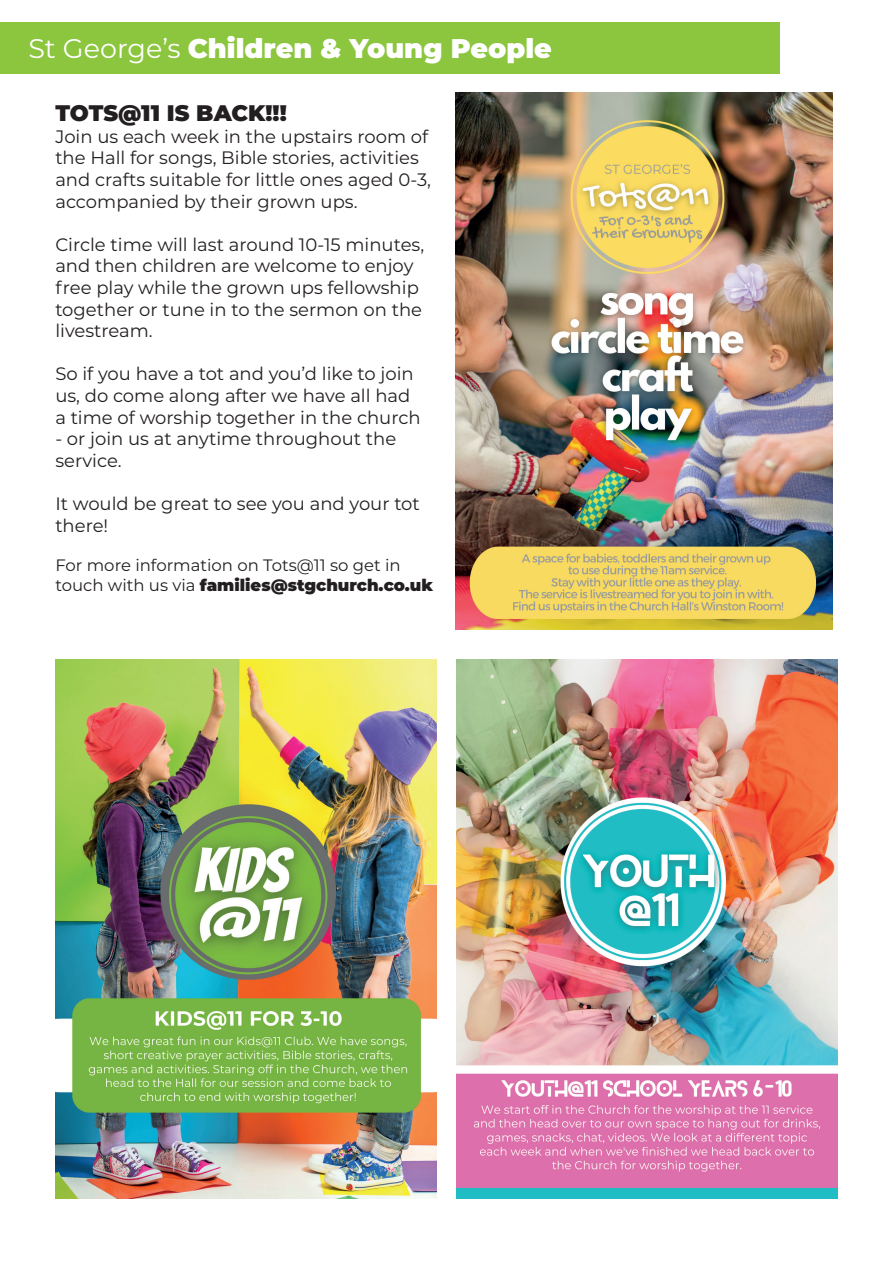
<style>
.page{position:relative;width:893px;height:1263px;background:#fff}
.page>*{position:absolute;margin:0;border:0;box-sizing:border-box;transform-origin:0 0}
.t1{font:900 27px "Montserrat";color:#fff}
.t2{font:900 22.5px "Montserrat";color:#231f20}
.t3{font:18px/21.6px "Montserrat";color:#231f20}
.t4{font:16.5px/19.8px "Montserrat";color:#231f20}
.s1{font-weight:400}
.s2{font-weight:900}
</style>
<div class="page">
<img style="left:455px;top:93px;width:378px;height:537px">
<div style="left:0;top:23px;width:780px;height:51px;background:#8bc63e"></div>
<img style="left:55px;top:659px;width:381px;height:539px">
<img style="left:457px;top:659px;width:381px;height:539px">
<h1 class="t1" style="left:28px;top:29px;width:525px"><span class="s1">St George’s</span> Children &amp; Young People</h1>
<p class="t2" style="left:55px;top:96px;width:233px">TOTS@11 IS BACK!!!</p>
<p class="t3" style="left:55px;top:125px;width:377px">Join us each week in the upstairs room of the Hall for songs, Bible stories, activities and crafts suitable for little ones aged 0-3, accompanied by their grown ups.</p>
<p class="t3" style="left:55px;top:233px;width:370px">Circle time will last around 10-15 minutes, and then children are welcome to enjoy free play while the grown ups fellowship together or tune in to the sermon on the livestream.</p>
<p class="t3" style="left:55px;top:363px;width:367px">So if you have a tot and you’d like to join us, do come along after we have all had a time of worship together in the church</p>
<p class="t3" style="left:55px;top:427px;width:342px">- or join us at anytime throughout the service.</p>
<p class="t3" style="left:55px;top:492px;width:366px">It would be great to see you and your tot there!</p>
<p class="t4" style="left:55px;top:555px;width:379px">For more information on Tots@11 so get in touch with us via <span class="s2">families@stgchurch.co.uk</span></p>
</div>
